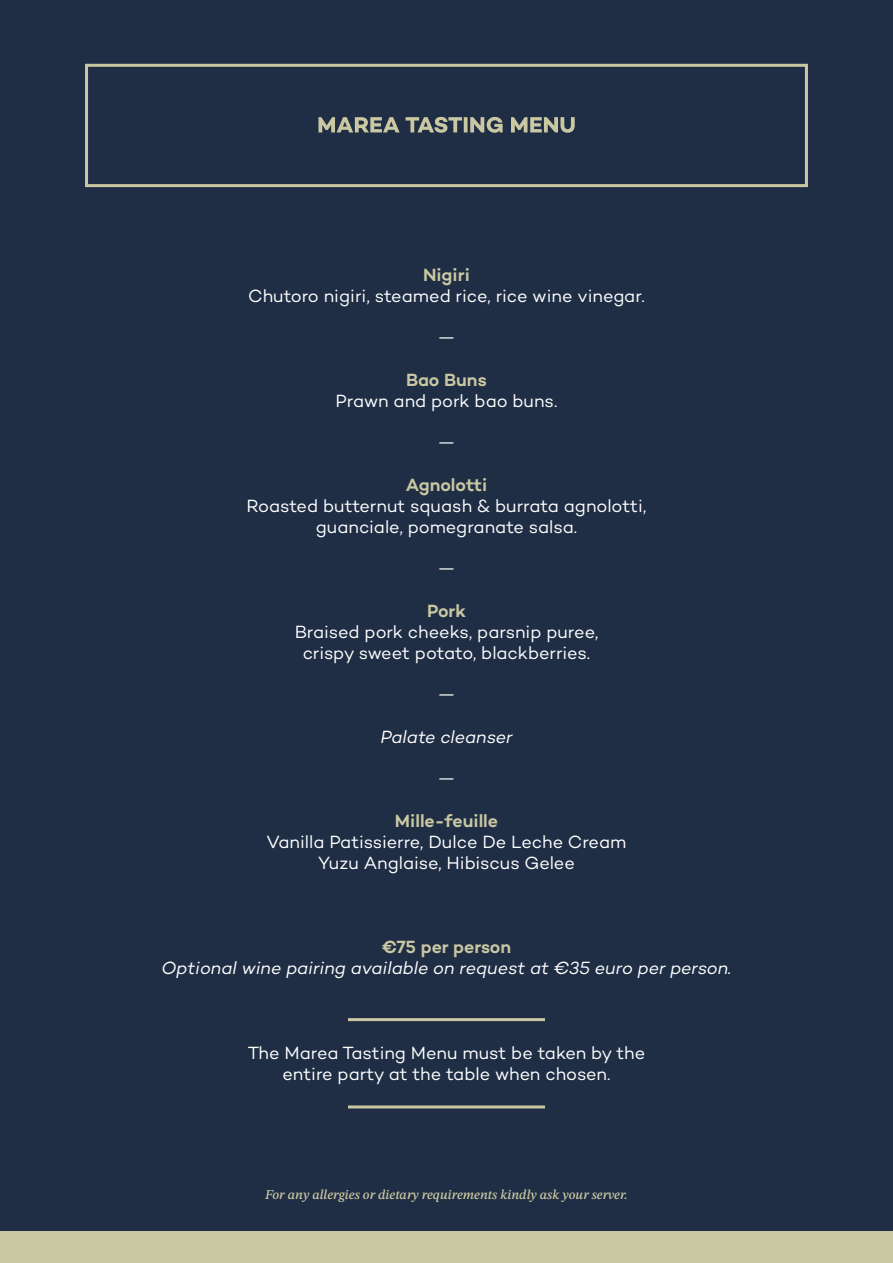
<style>
.page{position:relative;width:893px;height:1263px;background:#fff}
.page>*{position:absolute;margin:0;border:0;box-sizing:border-box;transform-origin:0 0}
.t1{font:18px/21px "Campton";color:#fff;text-align:center}
.t2{font:italic 18px "Campton";color:#fff}
.t3{font:600 18px "Campton";color:#cac8a2}
.t4{font:italic 13.5px "STIX Two Text";color:#cac8a2}
</style>
<div class="page">
<div style="left:0;top:0;width:893px;height:1258px;background:#1f2e45"></div>
<div style="left:0;top:1231px;width:893px;height:32px;background:#cac8a2"></div>
<svg style="left:318px;top:117px;width:257px;height:16px"></svg>
<div style="left:85px;top:64px;width:723px;height:123px;border:3px solid #cac8a2"></div>
<hr style="left:348px;top:1018px;width:197px;height:3px;background:#cac8a2">
<hr style="left:348px;top:1105px;width:197px;height:3px;background:#cac8a2">
<p class="t3" style="left:423px;top:264px;width:48px">Nigiri</p>
<p class="t1" style="left:248px;top:285px;width:398px">Chutoro nigiri, steamed rice, rice wine vinegar.</p>
<p class="t1" style="left:437px;top:327px;width:20px">—</p>
<p class="t3" style="left:406px;top:369px;width:82px">Bao Buns</p>
<p class="t1" style="left:336px;top:390px;width:223px">Prawn and pork bao buns.</p>
<p class="t1" style="left:437px;top:432px;width:20px">—</p>
<p class="t3" style="left:406px;top:474px;width:83px">Agnolotti</p>
<p class="t1" style="left:247px;top:495px;width:401px">Roasted butternut squash &amp; burrata agnolotti, guanciale, pomegranate salsa.</p>
<p class="t1" style="left:437px;top:558px;width:20px">—</p>
<p class="t3" style="left:427px;top:600px;width:40px">Pork</p>
<p class="t1" style="left:295px;top:621px;width:305px">Braised pork cheeks, parsnip puree, crispy sweet potato, blackberries.</p>
<p class="t1" style="left:437px;top:684px;width:20px">—</p>
<p class="t2" style="left:380px;top:726px;width:134px">Palate cleanser</p>
<p class="t1" style="left:437px;top:768px;width:20px">—</p>
<p class="t3" style="left:395px;top:810px;width:105px">Mille-feuille</p>
<p class="t1" style="left:266px;top:831px;width:361px">Vanilla Patissierre, Dulce De Leche Cream<br>Yuzu Anglaise, Hibiscus Gelee</p>
<p class="t3" style="left:382px;top:936px;width:131px">€75 per person</p>
<p class="t2" style="left:161px;top:957px;width:572px">Optional wine pairing available on request at €35 euro per person.</p>
<p class="t1" style="left:248px;top:1041px;width:399px">The Marea Tasting Menu must be taken by the entire party at the table when chosen.</p>
<p class="t4" style="left:265px;top:1185px;width:364px">For any allergies or dietary requirements kindly ask your server.</p>
</div>
